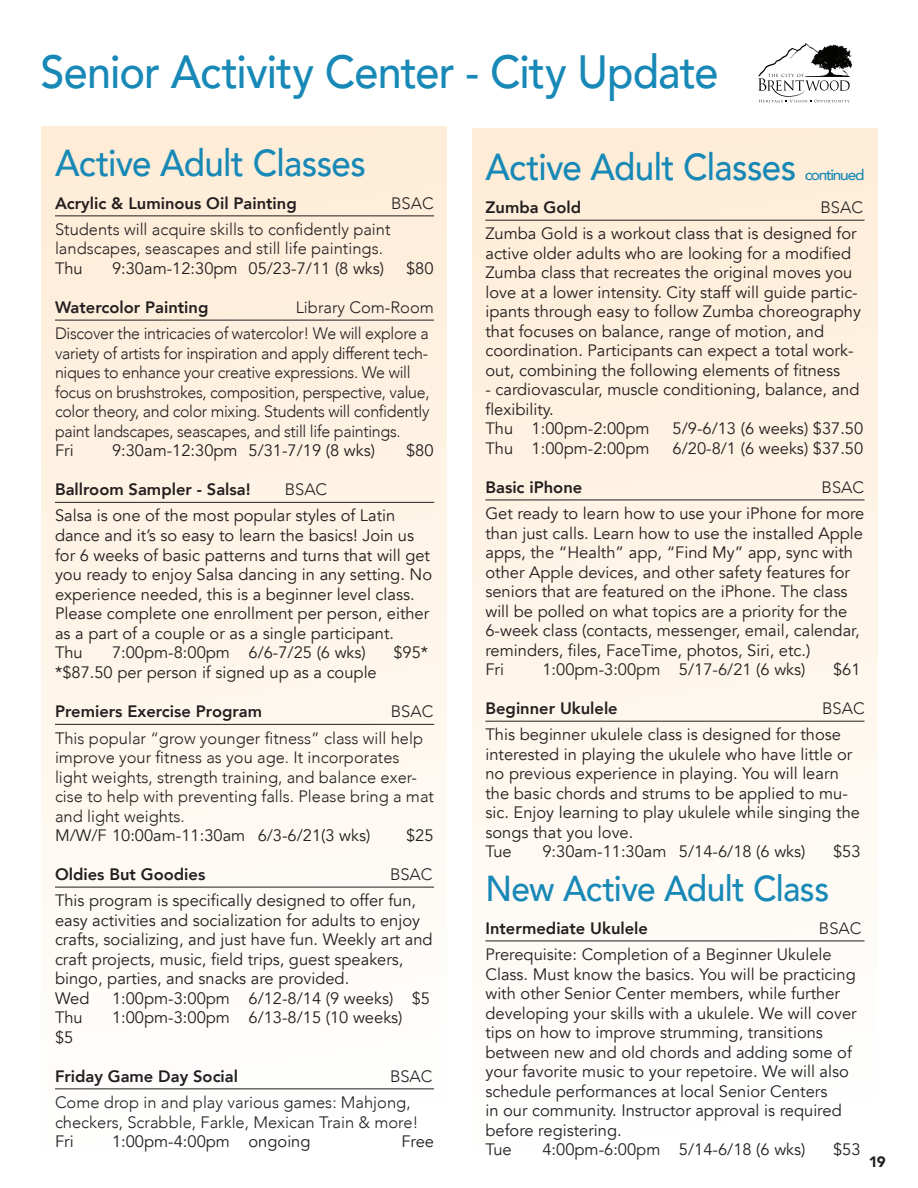
<style>
.page{position:relative;width:918px;height:1188px;background:#fff}
.page>*{position:absolute;margin:0;border:0;box-sizing:border-box;transform-origin:0 0}
.t1{font:500 46.5px "Avenir";letter-spacing:-.02em;color:#1889b6;scale:.93 1}
.t2{font:500 37.5px "Avenir";letter-spacing:-.02em;color:#1889b6;scale:.93 1}
.t3{font:500 36px "Avenir";letter-spacing:-.02em;color:#1889b6;scale:.93 1}
.t4{font:16.5px/19.5px "Avenir";color:#231f20}
.t5{font:300 16.5px/19.5px "Avenir";color:#231f20}
.t6{font:300 16.5px/19.5px "Avenir";letter-spacing:-.02em;color:#231f20}
.t7{font:800 16.5px "Avenir";color:#231f20}
.t8{font:500 15px "Avenir";letter-spacing:-.08em;color:#1889b6}
.t9{font:900 15px "Avenir";color:#231f20}
</style>
<div class="page">
<svg style="left:758px;top:43px;width:94px;height:59px"></svg>
<div style="left:42px;top:126px;width:405px;height:1026px;background:linear-gradient(to bottom,#fdecd6,#fefffe)"></div>
<div style="left:472px;top:129px;width:406px;height:1019px;background:linear-gradient(to bottom,#fdebd5,#feffff)"></div>
<hr style="left:55px;top:215px;width:379px;height:1px;background:#231f20">
<hr style="left:55px;top:320px;width:379px;height:1px;background:#231f20">
<hr style="left:55px;top:502px;width:379px;height:1px;background:#231f20">
<hr style="left:55px;top:724px;width:379px;height:1px;background:#231f20">
<hr style="left:55px;top:887px;width:379px;height:1px;background:#231f20">
<hr style="left:55px;top:1088px;width:379px;height:1px;background:#231f20">
<hr style="left:485px;top:220px;width:380px;height:1px;background:#231f20">
<hr style="left:485px;top:500px;width:380px;height:1px;background:#231f20">
<hr style="left:485px;top:721px;width:380px;height:1px;background:#231f20">
<hr style="left:485px;top:941px;width:380px;height:1px;background:#231f20">
<h1 class="t1" style="left:40px;top:32px;width:731px">Senior Activity Center - City Update</h1>
<h2 class="t2" style="left:55px;top:130px;width:336px">Active Adult Classes</h2>
<p class="t7" style="left:55px;top:190px;width:243px">Acrylic &amp; Luminous Oil Painting</p>
<p class="t5" style="left:391px;top:193px;width:44px">BSAC</p>
<p class="t5" style="left:55px;top:220px;width:337px">Students will acquire skills to confidently paint landscapes, seascapes and still life paintings.</p>
<p class="t4" style="left:55px;top:259px;width:29px">Thu</p>
<p class="t4" style="left:112px;top:259px;width:274px">9:30am-12:30pm 05/23-7/11 (8 wks)</p>
<p class="t4" style="left:406px;top:259px;width:29px">$80</p>
<p class="t7" style="left:55px;top:294px;width:155px">Watercolor Painting</p>
<p class="t6" style="left:55px;top:294px;width:380px;line-height:26.2px;text-indent:241px">Library Com-Room<br>Discover the intricacies of watercolor! We will explore a</p>
<p class="t6" style="left:55px;top:343px;width:376px">variety of artists for inspiration and apply different tech&shy;niques to enhance your creative expressions. We will focus on brushstrokes, composition, perspective, value, color theory, and color mixing. Students will confidently paint landscapes, seascapes, and still life paintings.</p>
<p class="t4" style="left:55px;top:441px;width:20px">Fri</p>
<p class="t4" style="left:112px;top:441px;width:265px">9:30am-12:30pm 5/31-7/19 (8 wks)</p>
<p class="t4" style="left:406px;top:441px;width:29px">$80</p>
<p class="t7" style="left:55px;top:477px;width:197px">Ballroom Sampler - Salsa!</p>
<p class="t5" style="left:285px;top:480px;width:44px">BSAC</p>
<p class="t4" style="left:55px;top:506px;width:379px">Salsa is one of the most popular styles of Latin dance and it’s so easy to learn the basics! Join us for 6 weeks of basic patterns and turns that will get you ready to enjoy Salsa dancing in any setting. No experience needed, this is a beginner level class.<br>Please complete one enrollment per person, either as a part of a couple or as a single participant.<br>Thu</p>
<p class="t4" style="left:112px;top:643px;width:255px">7:00pm-8:00pm 6/6-7/25 (6 wks)</p>
<p class="t4" style="left:393px;top:643px;width:36px">$95*</p>
<p class="t4" style="left:55px;top:662px;width:323px">*$87.50 per person if signed up as a couple</p>
<p class="t7" style="left:55px;top:699px;width:209px">Premiers Exercise Program</p>
<p class="t5" style="left:55px;top:698px;width:380px;line-height:26.2px;text-indent:336px">BSAC<br>This popular “grow younger fitness” class will help</p>
<p class="t5" style="left:55px;top:748px;width:381px">improve your fitness as you age. It incorporates light weights, strength training, and balance exer&shy;cise to help with preventing falls. Please bring a mat and light weights.</p>
<p class="t4" style="left:55px;top:826px;width:317px">M/W/F 10:00am-11:30am 6/3-6/21(3 wks)</p>
<p class="t4" style="left:406px;top:826px;width:29px">$25</p>
<p class="t7" style="left:55px;top:861px;width:152px">Oldies But Goodies</p>
<p class="t5" style="left:390px;top:865px;width:44px">BSAC</p>
<p class="t4" style="left:55px;top:891px;width:379px">This program is specifically designed to offer fun, easy activities and socialization for adults to enjoy crafts, socializing, and just have fun. Weekly art and craft projects, music, field trips, guest speakers, bingo, parties, and snacks are provided.<br>Wed</p>
<p class="t4" style="left:112px;top:989px;width:320px">1:00pm-3:00pm 6/12-8/14 (9 weeks) $5</p>
<p class="t4" style="left:55px;top:1008px;width:29px">Thu</p>
<p class="t4" style="left:112px;top:1008px;width:292px">1:00pm-3:00pm 6/13-8/15 (10 weeks)</p>
<p class="t4" style="left:55px;top:1028px;width:20px">$5</p>
<p class="t7" style="left:55px;top:1063px;width:185px">Friday Game Day Social</p>
<p class="t5" style="left:55px;top:1063px;width:379px;line-height:26.2px;text-indent:335px">BSAC<br>Come drop in and play various games: Mahjong,</p>
<p class="t5" style="left:55px;top:1112px;width:365px">checkers, Scrabble, Farkle, Mexican Train &amp; more!</p>
<p class="t4" style="left:55px;top:1132px;width:20px">Fri</p>
<p class="t4" style="left:112px;top:1132px;width:200px">1:00pm-4:00pm ongoing</p>
<p class="t4" style="left:401px;top:1132px;width:34px">Free</p>
<h2 class="t2" style="left:485px;top:135px;width:336px">Active Adult Classes</h2>
<p class="t8" style="left:805px;top:162px;width:61px">continued</p>
<p class="t7" style="left:485px;top:194px;width:97px">Zumba Gold</p>
<p class="t5" style="left:821px;top:198px;width:44px">BSAC</p>
<p class="t4" style="left:485px;top:224px;width:377px">Zumba Gold is a workout class that is designed for active older adults who are looking for a modified Zumba class that recreates the original moves you love at a lower intensity. City staff will guide partic&shy;ipants through easy to follow Zumba choreography that focuses on balance, range of motion, and coordination. Participants can expect a total work&shy;out, combining the following elements of fitness</p>
<p class="t4" style="left:485px;top:380px;width:376px">- cardiovascular, muscle conditioning, balance, and flexibility.<br>Thu 1:00pm-2:00pm</p>
<p class="t4" style="left:673px;top:419px;width:192px">5/9-6/13 (6 weeks) $37.50</p>
<p class="t4" style="left:485px;top:439px;width:166px">Thu 1:00pm-2:00pm</p>
<p class="t4" style="left:673px;top:439px;width:192px">6/20-8/1 (6 weeks) $37.50</p>
<p class="t7" style="left:485px;top:474px;width:98px">Basic iPhone</p>
<p class="t5" style="left:822px;top:477px;width:44px">BSAC</p>
<p class="t4" style="left:485px;top:504px;width:381px">Get ready to learn how to use your iPhone for more than just calls. Learn how to use the installed Apple apps, the “Health” app, “Find My” app, sync with other Apple devices, and other safety features for seniors that are featured on the iPhone. The class will be polled on what topics are a priority for the 6-week class (contacts, messenger, email, calendar, reminders, files, FaceTime, photos, Siri, etc.)<br>Fri</p>
<p class="t4" style="left:542px;top:660px;width:265px">1:00pm-3:00pm 5/17-6/21 (6 wks)</p>
<p class="t4" style="left:833px;top:660px;width:29px">$61</p>
<p class="t7" style="left:485px;top:696px;width:134px">Beginner Ukulele</p>
<p class="t5" style="left:822px;top:699px;width:44px">BSAC</p>
<p class="t4" style="left:485px;top:725px;width:376px">This beginner ukulele class is designed for those interested in playing the ukulele who have little or no previous experience in playing. You will learn the basic chords and strums to be applied to mu&shy;sic. Enjoy learning to play ukulele while singing the songs that you love.<br>Tue</p>
<p class="t4" style="left:542px;top:842px;width:265px">9:30am-11:30am 5/14-6/18 (6 wks)</p>
<p class="t4" style="left:833px;top:842px;width:29px">$53</p>
<h3 class="t3" style="left:485px;top:857px;width:371px">New Active Adult Class</h3>
<p class="t7" style="left:485px;top:915px;width:164px">Intermediate Ukulele</p>
<p class="t5" style="left:819px;top:918px;width:44px">BSAC</p>
<p class="t4" style="left:485px;top:945px;width:373px">Prerequisite: Completion of a Beginner Ukulele Class. Must know the basics. You will be practicing with other Senior Center members, while further developing your skills with a ukulele. We will cover tips on how to improve strumming, transitions between new and old chords and adding some of your favorite music to your repetoire. We will also schedule performances at local Senior Centers<br>in our community. Instructor approval is required before registering.<br>Tue</p>
<p class="t4" style="left:542px;top:1140px;width:265px">4:00pm-6:00pm 5/14-6/18 (6 wks)</p>
<p class="t4" style="left:833px;top:1140px;width:29px">$53</p>
<p class="t9" style="left:869px;top:1149px;width:18px">19</p>
</div>
